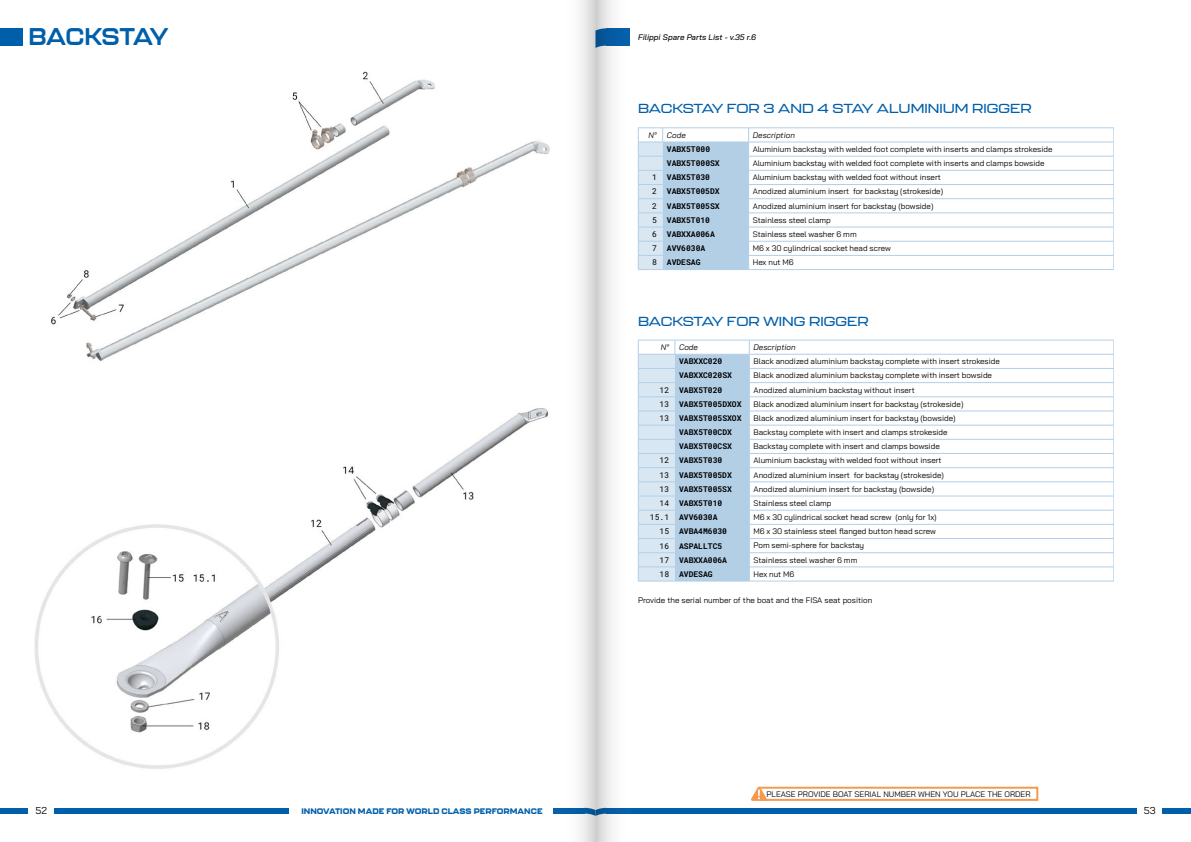
<style>
.page{position:relative;width:1191px;height:842px;background:#fff}
.page>*{position:absolute;margin:0;border:0;box-sizing:border-box;transform-origin:0 0}
.t1{font:700 24px "Kallisto";letter-spacing:-.025em;color:#005faa}
.t2{font:500 13px "Kallisto";color:#005faa;scale:1.14 1}
.t3{font:10px "Bai Jamjuree";color:#000}
.t4{font:8px "Bai Jamjuree";color:#000}
.t5{font:700 8px "Roboto Mono";color:#000}
.t6{font:800 8px "Kallisto";color:#005faa}
.t7{font:italic 8px "Bai Jamjuree";color:#000}
.t8{font:italic 500 8px "Bai Jamjuree";color:#000}
.s1{font-weight:400}
</style>
<div class="page">
<hr style="left:749px;top:368px;width:364px;height:1px;background:#b3cfe6">
<hr style="left:749px;top:382px;width:364px;height:1px;background:#b3cfe6">
<hr style="left:749px;top:396px;width:364px;height:1px;background:#b3cfe6">
<hr style="left:749px;top:411px;width:364px;height:1px;background:#b3cfe6">
<hr style="left:749px;top:496px;width:364px;height:1px;background:#b3cfe6">
<hr style="left:749px;top:510px;width:364px;height:1px;background:#b3cfe6">
<hr style="left:749px;top:524px;width:364px;height:1px;background:#b3cfe6">
<hr style="left:749px;top:538px;width:364px;height:1px;background:#b3cfe6">
<hr style="left:749px;top:552px;width:364px;height:1px;background:#b3cfe6">
<hr style="left:749px;top:567px;width:364px;height:1px;background:#b3cfe6">
<hr style="left:749px;top:425px;width:364px;height:1px;background:#b3cfe6">
<hr style="left:749px;top:439px;width:364px;height:1px;background:#b3cfe6">
<hr style="left:749px;top:453px;width:364px;height:1px;background:#b3cfe6">
<hr style="left:749px;top:467px;width:364px;height:1px;background:#b3cfe6">
<hr style="left:749px;top:482px;width:364px;height:1px;background:#b3cfe6">
<hr style="left:749px;top:581px;width:364px;height:1px;background:#b3cfe6">
<hr style="left:675px;top:581px;width:74px;height:1px;background:#b3cfe6">
<hr style="left:638px;top:581px;width:37px;height:1px;background:#b3cfe6">
<svg style="left:638px;top:340px;width:112px;height:241px"></svg>
<hr style="left:675px;top:340px;width:74px;height:1px;background:#b3cfe6">
<hr style="left:749px;top:340px;width:364px;height:1px;background:#b3cfe6">
<hr style="left:638px;top:354px;width:37px;height:1px;background:#b3cfe6">
<hr style="left:675px;top:354px;width:74px;height:1px;background:#b3cfe6">
<hr style="left:749px;top:354px;width:364px;height:1px;background:#b3cfe6">
<svg style="left:1113px;top:340px;width:1px;height:241px"></svg>
<hr style="left:1113px;top:581px;width:49px;height:1px;background:#b3cfe6">
<hr style="left:748px;top:156px;width:365px;height:1px;background:#b3cfe6">
<hr style="left:748px;top:170px;width:365px;height:1px;background:#b3cfe6">
<hr style="left:748px;top:184px;width:365px;height:1px;background:#b3cfe6">
<hr style="left:748px;top:198px;width:365px;height:1px;background:#b3cfe6">
<hr style="left:748px;top:213px;width:365px;height:1px;background:#b3cfe6">
<hr style="left:748px;top:227px;width:365px;height:1px;background:#b3cfe6">
<hr style="left:748px;top:241px;width:365px;height:1px;background:#b3cfe6">
<hr style="left:748px;top:255px;width:365px;height:1px;background:#b3cfe6">
<hr style="left:748px;top:269px;width:365px;height:1px;background:#b3cfe6">
<hr style="left:748px;top:128px;width:365px;height:1px;background:#b3cfe6">
<svg style="left:638px;top:128px;width:111px;height:142px"></svg>
<hr style="left:662px;top:142px;width:86px;height:1px;background:#b3cfe6">
<hr style="left:748px;top:142px;width:365px;height:1px;background:#b3cfe6">
<svg style="left:1113px;top:128px;width:1px;height:141px"></svg>
<hr style="left:1113px;top:269px;width:49px;height:1px;background:#b3cfe6">
<img style="left:34px;top:71px;width:516px;height:743px">
<div style="left:0;top:28px;width:23px;height:18px;background:#005faa"></div>
<div style="left:0;top:808px;width:28px;height:6px;background:#005faa"></div>
<div style="left:54px;top:808px;width:234px;height:6px;background:#005faa"></div>
<div style="left:1162px;top:808px;width:29px;height:6px;background:#005faa"></div>
<div style="left:631px;top:808px;width:506px;height:6px;background:#005faa"></div>
<div style="left:759px;top:787px;width:279px;height:14px;border:2px solid #f49a4f"></div>
<svg style="left:751px;top:787px;width:16px;height:14px"></svg>
<svg style="left:553px;top:0;width:85px;height:842px"></svg>
<div style="left:1114px;top:50px;width:77px;height:744px;background:#fff"></div>
<h1 class="t1" style="left:28px;top:22px;width:141px">BACKSTAY</h1>
<p class="t3" style="left:35px;top:802px;width:13px">52</p>
<p class="t6" style="left:301px;top:806px;width:243px">INNOVATION MADE FOR WORLD CLASS PERFORMANCE</p>
<p class="t8" style="left:638px;top:32px;width:120px">Filippi Spare Parts List - v.35 r.6</p>
<h2 class="t2" style="left:638px;top:101px;width:347px">BACKSTAY FOR 3 AND 4 STAY ALUMINIUM RIGGER</h2>
<p class="t7" style="left:648px;top:128px;width:39px">N° Code</p>
<p class="t7" style="left:753px;top:128px;width:44px">Description</p>
<p class="t5" style="left:667px;top:144px;width:45px">VABX5T000</p>
<p class="t4" style="left:753px;top:142px;width:301px">Aluminium backstay with welded foot complete with inserts and clamps strokeside</p>
<p class="t5" style="left:667px;top:158px;width:54px">VABX5T000SX</p>
<p class="t4" style="left:753px;top:156px;width:293px">Aluminium backstay with welded foot complete with inserts and clamps bowside</p>
<p class="t5" style="left:652px;top:172px;width:59px"><span class="s1">1</span> VABX5T030</p>
<p class="t4" style="left:753px;top:171px;width:190px">Aluminium backstay with welded foot without insert</p>
<p class="t5" style="left:652px;top:186px;width:69px"><span class="s1">2</span> VABX5T005DX</p>
<p class="t4" style="left:753px;top:185px;width:192px">Anodized aluminium insert for backstay (strokeside)</p>
<p class="t5" style="left:652px;top:200px;width:69px"><span class="s1">2</span> VABX5T005SX</p>
<p class="t4" style="left:753px;top:199px;width:182px">Anodized aluminium insert for backstay (bowside)</p>
<p class="t5" style="left:652px;top:214px;width:59px"><span class="s1">5</span> VABX5T010</p>
<p class="t4" style="left:753px;top:213px;width:79px">Stainless steel clamp</p>
<p class="t5" style="left:652px;top:229px;width:64px"><span class="s1">6</span> VABXXA006A</p>
<p class="t4" style="left:753px;top:227px;width:105px">Stainless steel washer 6 mm</p>
<p class="t5" style="left:652px;top:243px;width:55px"><span class="s1">7</span> AVV6030A</p>
<p class="t4" style="left:753px;top:241px;width:140px">M6 x 30 cylindrical socket head screw</p>
<p class="t5" style="left:652px;top:257px;width:50px"><span class="s1">8</span> AVDESAG</p>
<p class="t4" style="left:753px;top:256px;width:42px">Hex nut M6</p>
<h2 class="t2" style="left:638px;top:313px;width:204px">BACKSTAY FOR WING RIGGER</h2>
<p class="t7" style="left:660px;top:340px;width:39px">N° Code</p>
<p class="t7" style="left:753px;top:340px;width:44px">Description</p>
<p class="t5" style="left:679px;top:356px;width:45px">VABXXC020</p>
<p class="t4" style="left:753px;top:354px;width:248px">Black anodized aluminium backstay complete with insert strokeside</p>
<p class="t5" style="left:679px;top:370px;width:54px">VABXXC020SX</p>
<p class="t4" style="left:753px;top:369px;width:240px">Black anodized aluminium backstay complete with insert bowside</p>
<p class="t5" style="left:659px;top:384px;width:64px"><span class="s1">12</span> VABX5T020</p>
<p class="t4" style="left:753px;top:383px;width:163px">Anodized aluminium backstay without insert</p>
<p class="t5" style="left:659px;top:398px;width:83px"><span class="s1">13</span> VABX5T005DXOX</p>
<p class="t4" style="left:753px;top:397px;width:211px">Black anodized aluminium insert for backstay (strokeside)</p>
<p class="t5" style="left:659px;top:412px;width:83px"><span class="s1">13</span> VABX5T005SXOX</p>
<p class="t4" style="left:753px;top:411px;width:203px">Black anodized aluminium insert for backstay (bowside)</p>
<p class="t5" style="left:679px;top:427px;width:54px">VABX5T00CDX</p>
<p class="t4" style="left:753px;top:425px;width:195px">Backstay complete with insert and clamps strokeside</p>
<p class="t5" style="left:679px;top:441px;width:54px">VABX5T00CSX</p>
<p class="t4" style="left:753px;top:440px;width:188px">Backstay complete with insert and clamps bowside</p>
<p class="t5" style="left:659px;top:455px;width:64px"><span class="s1">12</span> VABX5T030</p>
<p class="t4" style="left:753px;top:454px;width:190px">Aluminium backstay with welded foot without insert</p>
<p class="t5" style="left:659px;top:469px;width:74px"><span class="s1">13</span> VABX5T005DX</p>
<p class="t4" style="left:753px;top:468px;width:192px">Anodized aluminium insert for backstay (strokeside)</p>
<p class="t5" style="left:659px;top:483px;width:74px"><span class="s1">13</span> VABX5T005SX</p>
<p class="t4" style="left:753px;top:482px;width:182px">Anodized aluminium insert for backstay (bowside)</p>
<p class="t5" style="left:659px;top:498px;width:64px"><span class="s1">14</span> VABX5T010</p>
<p class="t4" style="left:753px;top:496px;width:79px">Stainless steel clamp</p>
<p class="t5" style="left:650px;top:512px;width:69px"><span class="s1">15.1</span> AVV6030A</p>
<p class="t4" style="left:753px;top:510px;width:185px">M6 x 30 cylindrical socket head screw (only for 1x)</p>
<p class="t5" style="left:659px;top:526px;width:69px"><span class="s1">15</span> AVBA4M6030</p>
<p class="t4" style="left:753px;top:525px;width:184px">M6 x 30 stainless steel flanged button head screw</p>
<p class="t5" style="left:659px;top:540px;width:64px"><span class="s1">16</span> ASPALLTC5</p>
<p class="t4" style="left:753px;top:539px;width:112px">Pom semi-sphere for backstay</p>
<p class="t5" style="left:659px;top:554px;width:69px"><span class="s1">17</span> VABXXA006A</p>
<p class="t4" style="left:753px;top:553px;width:105px">Stainless steel washer 6 mm</p>
<p class="t5" style="left:659px;top:568px;width:55px"><span class="s1">18</span> AVDESAG</p>
<p class="t4" style="left:753px;top:567px;width:42px">Hex nut M6</p>
<p class="t4" style="left:638px;top:594px;width:236px">Provide the serial number of the boat and the FISA seat position</p>
<p class="t4" style="left:766px;top:787px;width:265px">PLEASE PROVIDE BOAT SERIAL NUMBER WHEN YOU PLACE THE ORDER</p>
<p class="t3" style="left:1143px;top:802px;width:13px">53</p>
</div>
